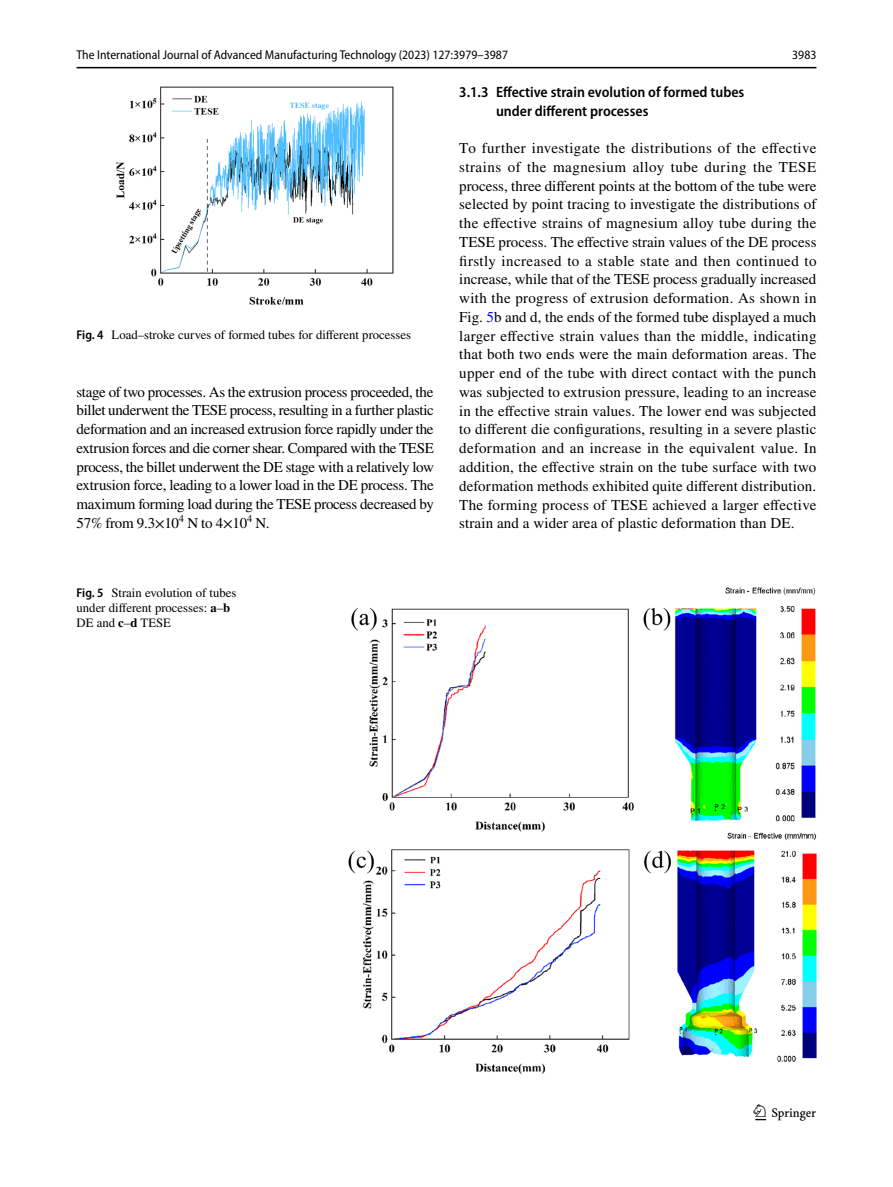
<style>
.page{position:relative;width:893px;height:1187px;background:#fff}
.page>*{position:absolute;margin:0;border:0;box-sizing:border-box;transform-origin:0 0}
.t1{font:22.5px "Springnew Regular 3";color:#000}
.t2{font:15px/18.8px "STIX";letter-spacing:-.005em;color:#000;text-align:justify}
.t3{font:600 semi-condensed 15px/18.8px "Myriad Pro";color:#000}
.t4{font:12.75px/15px "STIX";color:#000}
.t5{font:semi-condensed 12.75px "Myriad Pro";color:#000}
.s1{font-family:"Myriad Pro";font-weight:600;font-stretch:semi-condensed}
.s2{font-weight:700}
.s3{color:#00f}
</style>
<div class="page">
<hr style="left:77px;top:67px;width:739px;height:1px;background:#000">
<img style="left:117px;top:87px;width:276px;height:217px">
<img style="left:349px;top:587px;width:467px;height:486px">
<p class="t5" style="left:77px;top:48px;width:433px">The International Journal of Advanced Manufacturing Technology (2023) 127:3979–3987</p>
<p class="t5" style="left:792px;top:48px;width:26px">3983</p>
<p class="t4" style="left:77px;top:328px;width:336px"><span class="s1">Fig. 4</span> Load–stroke curves of formed tubes for different processes</p>
<p class="t2" style="left:77px;top:383px;width:359px">stage of two processes. As the extrusion process proceeded, the billet underwent the TESE process, resulting in a further plastic deformation and an increased extrusion force rapidly under the extrusion forces and die corner shear. Compared with the TESE process, the billet underwent the DE stage with a relatively low extrusion force, leading to a lower load in the DE process. The maximum forming load during the TESE process decreased by 57% from 9.3×10<sup>4</sup> N to 4×10<sup>4</sup> N.</p>
<p class="t4" style="left:77px;top:585px;width:162px"><span class="s1">Fig. 5</span> Strain evolution of tubes under different processes: <span class="s2">a</span>–<span class="s2">b<br></span>DE and <span class="s2">c</span>–<span class="s2">d</span> TESE</p>
<p class="t3" style="left:496px;top:83px;width:250px;text-indent:-37px">3.1.3 Effective strain evolution of formed tubes under different processes</p>
<p class="t2" style="left:459px;top:140px;width:359px">To further investigate the distributions of the effective strains of the magnesium alloy tube during the TESE process, three different points at the bottom of the tube were selected by point tracing to investigate the distributions of the effective strains of magnesium alloy tube during the TESE process. The effective strain values of the DE process firstly increased to a stable state and then continued to increase, while that of the TESE process gradually increased with the progress of extrusion deformation. As shown in Fig. <span class="s3">5</span>b and d, the ends of the formed tube displayed a much larger effective strain values than the middle, indicating that both two ends were the main deformation areas. The upper end of the tube with direct contact with the punch was subjected to extrusion pressure, leading to an increase in the effective strain values. The lower end was subjected to different die configurations, resulting in a severe plastic deformation and an increase in the equivalent value. In addition, the effective strain on the tube surface with two deformation methods exhibited quite different distribution.<br>The forming process of TESE achieved a larger effective strain and a wider area of plastic deformation than DE.</p>
<h1 class="t1" style="left:755px;top:1104px;width:62px">1 3</h1>
</div>
